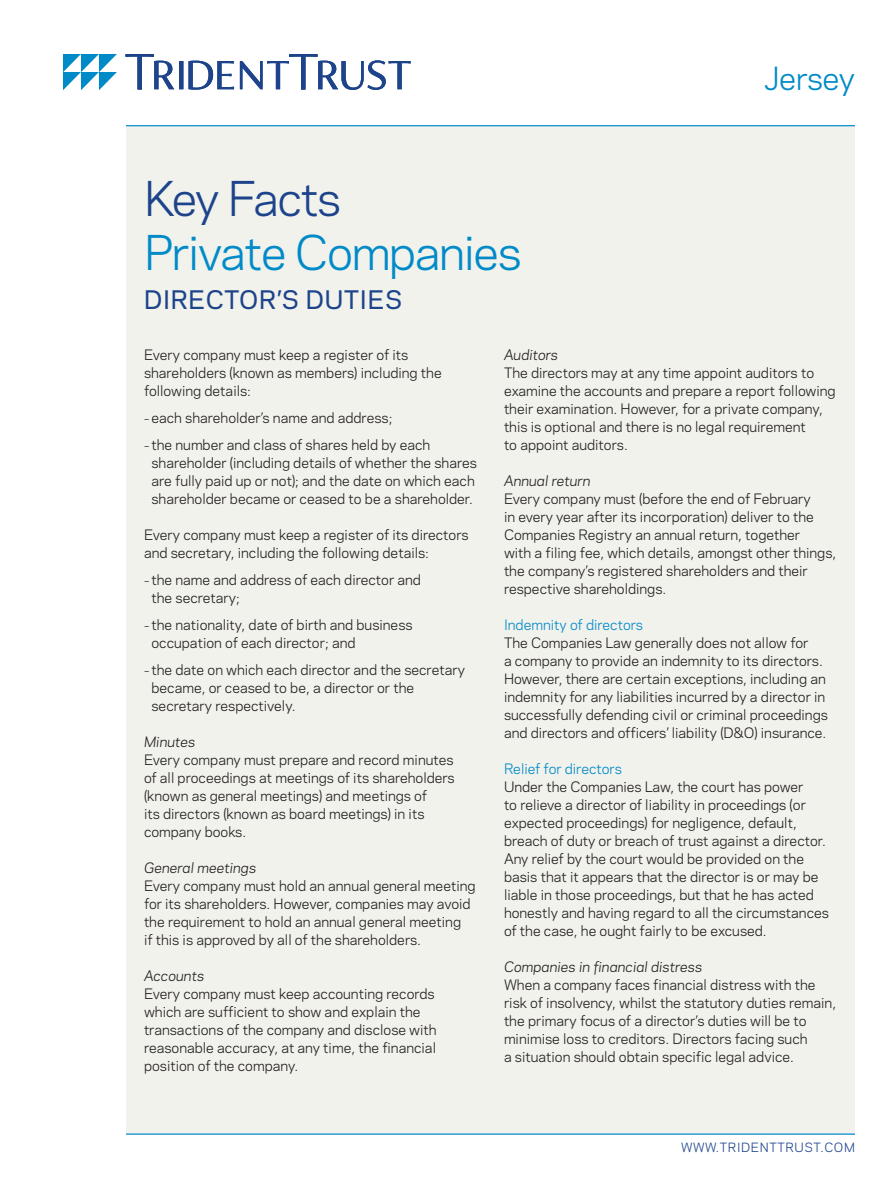
<style>
.page{position:relative;width:891px;height:1188px;background:#fff}
.page>*{position:absolute;margin:0;border:0;box-sizing:border-box;transform-origin:0 0}
.t1{font:45px "Polaris";letter-spacing:-.03em;color:#008ac8}
.t2{font:45px "Polaris";letter-spacing:-.04em;color:#1d448b}
.t3{font:30px "Polaris";letter-spacing:-.01em;color:#008ac8}
.t4{font:500 24px "Polaris";letter-spacing:.03em;color:#1d448b}
._1st_Paragraph{font:13.5px/18px "Polaris";color:#231f20}
.Head_3{font:italic 13.5px "Polaris";color:#231f20}
.Head_2{font:13.5px "Polaris";color:#008ac8}
.t5{font:12px "Polaris";letter-spacing:.05em;color:#1d448b}
.s1{font-size:10.5px}
</style>
<div class="page">
<div style="left:126px;top:126px;width:729px;height:1008px;background:#f2f2ed"></div>
<hr style="left:126px;top:126px;width:729px;height:1px;background:#008ac8">
<hr style="left:126px;top:1134px;width:729px;height:1px;background:#008ac8">
<svg style="left:126px;top:54px;width:285px;height:36px"></svg>
<svg style="left:63px;top:54px;width:54px;height:36px"></svg>
<h1 class="t2" style="left:144px;top:165px;width:199px">Key Facts</h1>
<h1 class="t1" style="left:144px;top:219px;width:379px">Private Companies</h1>
<h3 class="t4" style="left:144px;top:282px;width:260px">DIRECTOR’S DUTIES</h3>
<h2 class="t3" style="left:764px;top:56px;width:92px">Jersey</h2>
<p class="_1st_Paragraph" style="left:144px;top:345px;width:299px">Every company must keep a register of its shareholders (known as members) including the following details:</p>
<p class="_1st_Paragraph" style="left:144px;top:408px;width:250px"><span class="s1">–</span> each shareholder’s name and address;</p>
<p class="_1st_Paragraph" style="left:152px;top:435px;width:327px;text-indent:-8px"><span class="s1">–</span> the number and class of shares held by each shareholder (including details of whether the shares are fully paid up or not); and the date on which each shareholder became or ceased to be a shareholder.</p>
<p class="_1st_Paragraph" style="left:144px;top:525px;width:326px">Every company must keep a register of its directors and secretary, including the following details:</p>
<p class="_1st_Paragraph" style="left:152px;top:570px;width:271px;text-indent:-8px"><span class="s1">–</span> the name and address of each director and the secretary;</p>
<p class="_1st_Paragraph" style="left:152px;top:615px;width:263px;text-indent:-8px"><span class="s1">–</span> the nationality, date of birth and business occupation of each director; and</p>
<p class="_1st_Paragraph" style="left:152px;top:660px;width:315px;text-indent:-8px"><span class="s1">–</span> the date on which each director and the secretary became, or ceased to be, a director or the secretary respectively.</p>
<p class="Head_3" style="left:144px;top:732px;width:53px">Minutes</p>
<p class="_1st_Paragraph" style="left:144px;top:750px;width:312px">Every company must prepare and record minutes of all proceedings at meetings of its shareholders (known as general meetings) and meetings of<br>its directors (known as board meetings) in its company books.</p>
<p class="Head_3" style="left:144px;top:858px;width:114px">General meetings</p>
<p class="_1st_Paragraph" style="left:144px;top:876px;width:333px">Every company must hold an annual general meeting for its shareholders. However, companies may avoid the requirement to hold an annual general meeting<br>if this is approved by all of the shareholders.</p>
<p class="Head_3" style="left:144px;top:966px;width:62px">Accounts</p>
<p class="_1st_Paragraph" style="left:144px;top:984px;width:294px">Every company must keep accounting records which are sufficient to show and explain the transactions of the company and disclose with reasonable accuracy, at any time, the financial position of the company.</p>
<p class="Head_3" style="left:504px;top:345px;width:56px">Auditors</p>
<p class="_1st_Paragraph" style="left:504px;top:363px;width:333px">The directors may at any time appoint auditors to examine the accounts and prepare a report following their examination. However, for a private company, this is optional and there is no legal requirement<br>to appoint auditors.</p>
<p class="Head_3" style="left:504px;top:471px;width:88px">Annual return</p>
<p class="_1st_Paragraph" style="left:504px;top:489px;width:334px">Every company must (before the end of February<br>in every year after its incorporation) deliver to the Companies Registry an annual return, together<br>with a filing fee, which details, amongst other things, the company’s registered shareholders and their respective shareholdings.</p>
<p class="Head_2" style="left:504px;top:615px;width:141px">Indemnity of directors</p>
<p class="_1st_Paragraph" style="left:504px;top:633px;width:325px">The Companies Law generally does not allow for<br>a company to provide an indemnity to its directors.<br>However, there are certain exceptions, including an indemnity for any liabilities incurred by a director in successfully defending civil or criminal proceedings and directors and officers’ liability (D&amp;O) insurance.</p>
<p class="Head_2" style="left:504px;top:759px;width:119px">Relief for directors</p>
<p class="_1st_Paragraph" style="left:504px;top:777px;width:326px">Under the Companies Law, the court has power<br>to relieve a director of liability in proceedings (or expected proceedings) for negligence, default, breach of duty or breach of trust against a director.<br>Any relief by the court would be provided on the basis that it appears that the director is or may be liable in those proceedings, but that he has acted honestly and having regard to all the circumstances of the case, he ought fairly to be excused.</p>
<p class="Head_3" style="left:504px;top:957px;width:200px">Companies in financial distress</p>
<p class="_1st_Paragraph" style="left:504px;top:975px;width:334px">When a company faces financial distress with the risk of insolvency, whilst the statutory duties remain, the primary focus of a director’s duties will be to minimise loss to creditors. Directors facing such<br>a situation should obtain specific legal advice.</p>
<p class="t5" style="left:681px;top:1138px;width:175px">WWW.TRIDENTTRUST.COM</p>
</div>
